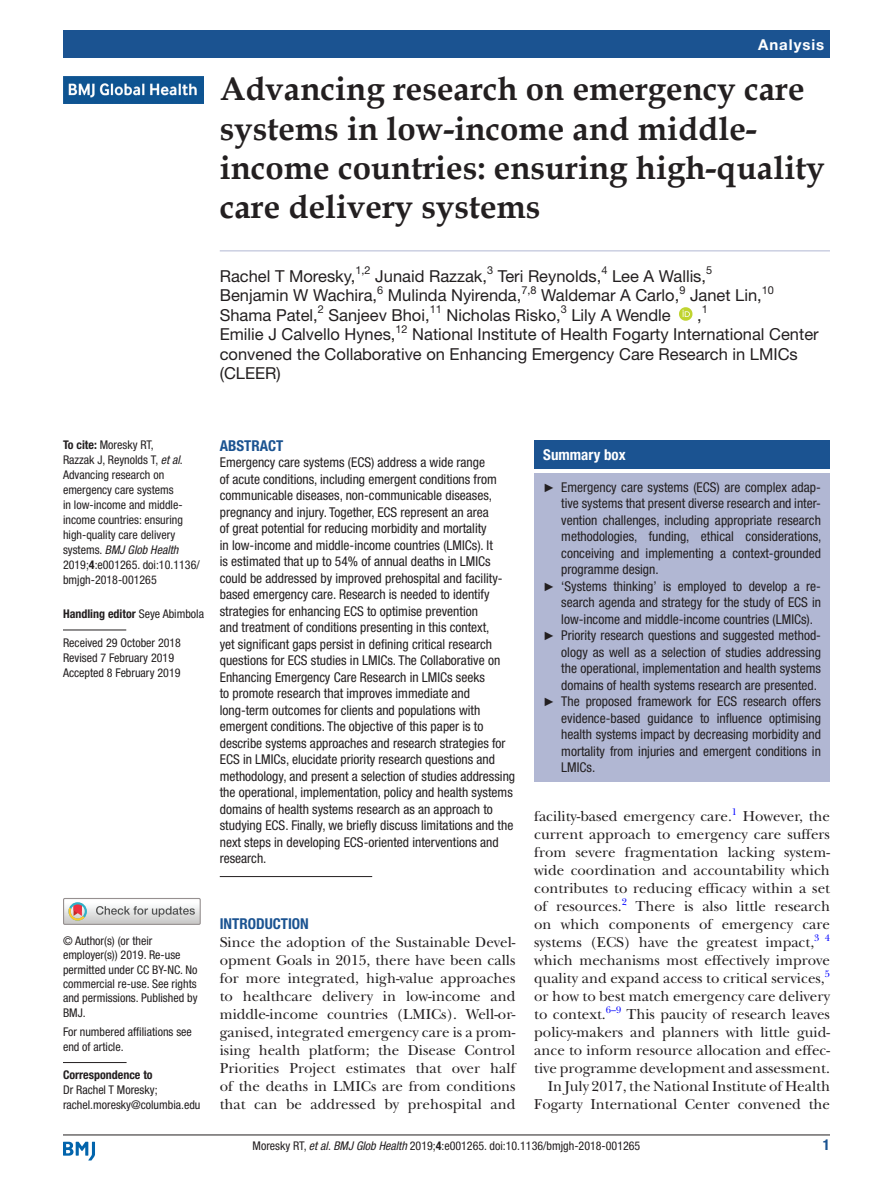
<style>
.page{position:relative;width:893px;height:1191px;background:#fff}
.page>*{position:absolute;margin:0;border:0;box-sizing:border-box;transform-origin:0 0}
.t1{font:700 33px/39px "Book Antiqua";color:#231f20}
.t2{font:16.5px/19.5px "Helvetica Neue LT Std";color:#231f20}
.t3{font:15px/18px "New Baskerville";color:#231f20;text-align:justify}
.t4{font:700 condensed 15px "Helvetica Neue LT Std";color:#1b5391}
.t5{font:700 condensed 15px "Helvetica Neue LT Std";color:#fff}
.t6{font:700 15px "Helvetica Neue LT Std";letter-spacing:.065em;color:#fff}
.t7{font:condensed 13.5px/16.5px "Helvetica Neue LT Std";color:#231f20}
.t8{font:condensed 12px/15px "Helvetica Neue LT Std";color:#231f20}
.t9{font:700 condensed 12px "Helvetica Neue LT Std";color:#231f20}
.t10{font:10.95px "Helvetica Neue LT Std";color:#231f20}
.t11{font:9.9px "New Baskerville";color:#00f}
.s1{font-weight:700}
.s2{font-style:italic}
.s3{font-weight:400}
.s4{font-family:"Arial";font-stretch:normal;font-size:12px}
</style>
<div class="page">
<hr style="left:63px;top:1134px;width:767px;height:1px;background:#231f20">
<svg style="left:63px;top:1141px;width:32px;height:19px"></svg>
<div style="left:63px;top:898px;width:138px;height:27px;border:1px solid #969090"></div>
<svg style="left:64px;top:898px;width:136px;height:26px"></svg>
<hr style="left:220px;top:250px;width:610px;height:1px;background:#b1b7d3">
<svg style="left:679px;top:307px;width:13px;height:14px"></svg>
<div style="left:63px;top:31px;width:767px;height:27px;background:#1b5391"></div>
<hr style="left:63px;top:629px;width:63px;height:1px;background:#231f20">
<hr style="left:63px;top:1062px;width:64px;height:1px;background:#231f20">
<img style="left:63px;top:77px;width:141px;height:27px">
<div style="left:534px;top:440px;width:296px;height:29px;background:#1b5391"></div>
<div style="left:534px;top:473px;width:296px;height:308px;background:#b1b7d3"></div>
<hr style="left:220px;top:876px;width:152px;height:1px;background:#231f20">
<p class="t6" style="left:758px;top:35px;width:68px">Analysis</p>
<h1 class="t1" style="left:220px;top:70px;width:606px">Advancing research on emergency care systems in low-income and middle&shy;income countries: ensuring high-quality care delivery systems</h1>
<p class="t2" style="left:220px;top:266px;width:137px">Rachel T Moresky,</p>
<p class="t10" style="left:355px;top:264px;width:17px">1,2</p>
<p class="t2" style="left:375px;top:266px;width:113px">Junaid Razzak,</p>
<p class="t10" style="left:487px;top:264px;width:8px">3</p>
<p class="t2" style="left:498px;top:266px;width:105px">Teri Reynolds,</p>
<p class="t10" style="left:601px;top:264px;width:8px">4</p>
<p class="t2" style="left:612px;top:266px;width:96px">Lee A Wallis,</p>
<p class="t10" style="left:706px;top:264px;width:8px">5</p>
<p class="t2" style="left:220px;top:285px;width:159px">Benjamin W Wachira,</p>
<p class="t10" style="left:377px;top:283px;width:8px">6</p>
<p class="t2" style="left:388px;top:285px;width:135px">Mulinda Nyirenda,</p>
<p class="t10" style="left:521px;top:283px;width:17px">7,8</p>
<p class="t2" style="left:541px;top:285px;width:140px">Waldemar A Carlo,</p>
<p class="t10" style="left:679px;top:283px;width:8px">9</p>
<p class="t2" style="left:690px;top:285px;width:73px">Janet Lin,</p>
<p class="t10" style="left:762px;top:283px;width:14px">10</p>
<p class="t2" style="left:220px;top:305px;width:100px">Shama Patel,</p>
<p class="t10" style="left:318px;top:303px;width:8px">2</p>
<p class="t2" style="left:329px;top:305px;width:103px">Sanjeev Bhoi,</p>
<p class="t10" style="left:430px;top:303px;width:14px">11</p>
<p class="t2" style="left:446px;top:305px;width:116px">Nicholas Risko,</p>
<p class="t10" style="left:561px;top:303px;width:8px">3</p>
<p class="t2" style="left:571px;top:305px;width:101px">Lily A Wendle</p>
<p class="t2" style="left:697px;top:305px;width:6px">,</p>
<p class="t10" style="left:702px;top:303px;width:8px">1</p>
<p class="t2" style="left:220px;top:324px;width:177px">Emilie J Calvello Hynes,</p>
<p class="t10" style="left:395px;top:322px;width:14px">12</p>
<p class="t2" style="left:220px;top:324px;width:600px;text-indent:192px">National Institute of Health Fogarty International Center convened the Collaborative on Enhancing Emergency Care Research in LMICs (CLEER)</p>
<p class="t8" style="left:63px;top:437px;width:138px"><span class="s1">To cite:</span> Moresky RT,<br>Razzak J, Reynolds T, <span class="s2">et al</span>.<br>Advancing research on emergency care systems<br>in low-income and middle&shy;income countries: ensuring high-quality care delivery systems. <span class="s2">BMJ Glob Health<br></span>2019;<span class="s1">4</span>:e001265. doi:10.1136/ bmjgh-2018-001265</p>
<p class="t9" style="left:63px;top:606px;width:142px">Handling editor <span class="s3">Seye Abimbola</span></p>
<p class="t8" style="left:63px;top:635px;width:120px">Received 29 October 2018<br>Revised 7 February 2019<br>Accepted 8 February 2019</p>
<p class="t8" style="left:63px;top:933px;width:136px;line-height:14.4px">© Author(s) (or their employer(s)) 2019. Re-use permitted under CC BY-NC. No commercial re-use. See rights and permissions. Published by<br>BMJ.</p>
<p class="t8" style="left:63px;top:1024px;width:130px">For numbered affiliations see end of article.</p>
<p class="t9" style="left:63px;top:1067px;width:91px">Correspondence to</p>
<p class="t8" style="left:63px;top:1082px;width:139px">Dr Rachel T Moresky; rachel.moresky@columbia.edu</p>
<p class="t4" style="left:220px;top:436px;width:49px">Abstract</p>
<p class="t7" style="left:220px;top:454px;width:297px">Emergency care systems (ECS) address a wide range<br>of acute conditions, including emergent conditions from communicable diseases, non-communicable diseases, pregnancy and injury. Together, ECS represent an area<br>of great potential for reducing morbidity and mortality<br>in low-income and middle-income countries (LMICs). It<br>is estimated that up to 54% of annual deaths in LMICs could be addressed by improved prehospital and facility&shy;based emergency care. Research is needed to identify strategies for enhancing ECS to optimise prevention<br>and treatment of conditions presenting in this context,<br>yet significant gaps persist in defining critical research questions for ECS studies in LMICs. The Collaborative on Enhancing Emergency Care Research in LMICs seeks<br>to promote research that improves immediate and long-term outcomes for clients and populations with emergent conditions. The objective of this paper is to describe systems approaches and research strategies for ECS in LMICs, elucidate priority research questions and methodology, and present a selection of studies addressing the operational, implementation, policy and health systems domains of health systems research as an approach to studying ECS. Finally, we briefly discuss limitations and the next steps in developing ECS-oriented interventions and research.</p>
<p class="t4" style="left:220px;top:915px;width:91px">Introduction</p>
<p class="t3" style="left:220px;top:933px;width:297px">Since the adoption of the Sustainable Devel&shy;opment Goals in 2015, there have been calls for more integrated, high-value approaches to healthcare delivery in low-income and middle-income countries (LMICs). Well-or&shy;ganised, integrated emergency care is a prom&shy;ising health platform; the Disease Control Priorities Project estimates that over half of the deaths in LMICs are from conditions that can be addressed by prehospital and</p>
<p class="t5" style="left:543px;top:445px;width:84px">Summary box</p>
<p class="t7" style="left:543px;top:478px;width:279px"><span class="s4">►</span> Emergency care systems (ECS) are complex adap-</p>
<p class="t7" style="left:561px;top:495px;width:261px">tive systems that present diverse research and inter-</p>
<p class="t7" style="left:561px;top:511px;width:261px">vention challenges, including appropriate research</p>
<p class="t7" style="left:561px;top:528px;width:262px">methodologies, funding, ethical considerations,</p>
<p class="t7" style="left:561px;top:544px;width:261px">conceiving and implementing a context-grounded</p>
<p class="t7" style="left:561px;top:561px;width:99px">programme design.</p>
<p class="t7" style="left:543px;top:577px;width:279px"><span class="s4">►</span> ‘Systems thinking’ is employed to develop a re-</p>
<p class="t7" style="left:561px;top:594px;width:261px">search agenda and strategy for the study of ECS in</p>
<p class="t7" style="left:561px;top:610px;width:253px">low-income and middle-income countries (LMICs).</p>
<p class="t7" style="left:543px;top:627px;width:279px"><span class="s4">►</span> Priority research questions and suggested method-</p>
<p class="t7" style="left:561px;top:643px;width:261px">ology as well as a selection of studies addressing</p>
<p class="t7" style="left:561px;top:660px;width:261px">the operational, implementation and health systems</p>
<p class="t7" style="left:561px;top:676px;width:257px">domains of health systems research are presented.</p>
<p class="t7" style="left:543px;top:693px;width:279px"><span class="s4">►</span> The proposed framework for ECS research offers</p>
<p class="t7" style="left:561px;top:709px;width:261px">evidence-based guidance to influence optimising</p>
<p class="t7" style="left:561px;top:726px;width:261px">health systems impact by decreasing morbidity and</p>
<p class="t7" style="left:561px;top:742px;width:261px">mortality from injuries and emergent conditions in</p>
<p class="t7" style="left:561px;top:759px;width:35px">LMICs.</p>
<p class="t3" style="left:534px;top:807px;width:297px">facility-based emergency care.<sup>1</sup> However, the current approach to emergency care suffers from severe fragmentation lacking system&shy;wide coordination and accountability which contributes to reducing efficacy within a set of resources.</p>
<p class="t11" style="left:622px;top:895px;width:7px">2</p>
<p class="t3" style="left:534px;top:897px;width:297px;text-indent:101px">There is also little research on which components of emergency care systems (ECS) have the greatest impact,</p>
<p class="t11" style="left:814px;top:931px;width:17px">3 4</p>
<p class="t3" style="left:534px;top:951px;width:297px">which mechanisms most effectively improve quality and expand access to critical services,</p>
<p class="t11" style="left:825px;top:967px;width:7px">5</p>
<p class="t3" style="left:534px;top:987px;width:297px">or how to best match emergency care delivery to context.</p>
<p class="t11" style="left:606px;top:1003px;width:17px">6–9</p>
<p class="t3" style="left:534px;top:1005px;width:297px;text-align:right">This paucity of research leaves policy-makers and planners with little guid&shy;ance to inform resource allocation and effec&shy;tive programme development and assessment.<br>In July 2017, the National Institute of Health Fogarty International Center convened the</p>
<p class="t8" style="left:253px;top:1137px;width:389px">Moresky RT, <span class="s2">et al</span>. <span class="s2">BMJ Glob Health</span> 2019;<span class="s1">4</span>:e001265. doi:10.1136/bmjgh-2018-001265</p>
<p class="t4" style="left:823px;top:1135px;width:9px">1</p>
</div>
